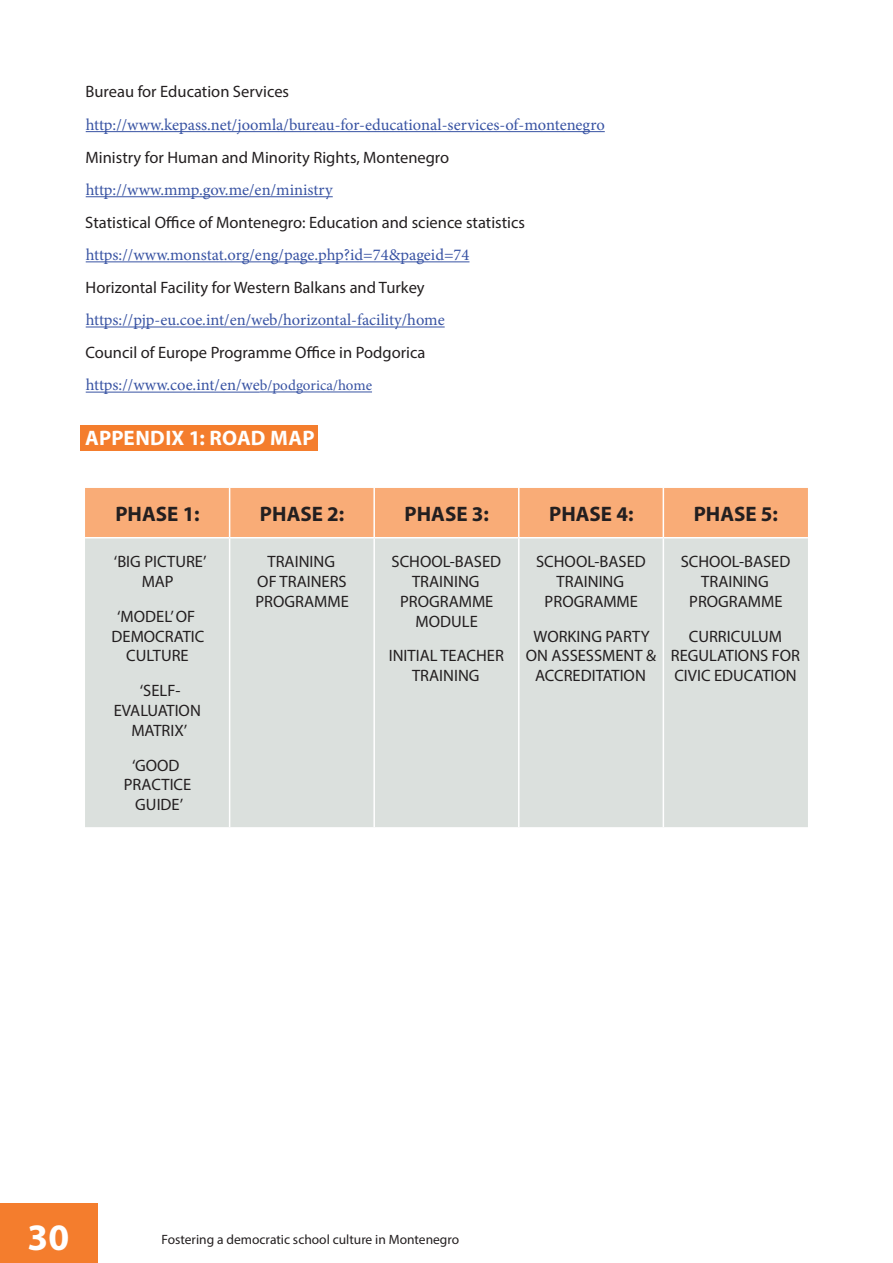
<style>
.page{position:relative;width:893px;height:1263px;background:#fff}
.page>*{position:absolute;margin:0;border:0;box-sizing:border-box;transform-origin:0 0}
.t1{font:700 37.5px "Myriad Pro";color:#fff}
.t2{font:700 21px "Myriad Pro";color:#231f20}
.t3{font:700 21px "Myriad Pro";letter-spacing:.01em;color:#fff}
.t4{font:16.5px/19.8px "Myriad Pro";color:#231f20;text-align:center}
.t5{font:16.5px "Minion Pro";color:#3853a3}
.t6{font:13.5px "Myriad Pro";color:#231f20}
.s1{font-size:15px}
</style>
<div class="page">
<div style="left:0;top:1203px;width:98px;height:60px;background:#f47d2d"></div>
<hr style="left:86px;top:131px;width:519px;height:1px;background:#3853a3">
<hr style="left:86px;top:196px;width:247px;height:1px;background:#3853a3">
<hr style="left:86px;top:261px;width:383px;height:1px;background:#3853a3">
<hr style="left:86px;top:327px;width:359px;height:1px;background:#3853a3">
<hr style="left:86px;top:392px;width:174px;height:1px;background:#3853a3">
<hr style="left:260px;top:392px;width:112px;height:1px;background:#3853a3">
<div style="left:81px;top:425px;width:237px;height:26px;background:#f47d2d"></div>
<div style="left:85px;top:488px;width:723px;height:49px;background:#f9ac77"></div>
<div style="left:85px;top:538px;width:723px;height:289px;background:#dbe0dd"></div>
<hr style="left:229px;top:488px;width:1px;height:49px;background:#fff">
<hr style="left:373px;top:488px;width:2px;height:49px;background:#fff">
<hr style="left:518px;top:488px;width:1px;height:49px;background:#fff">
<hr style="left:663px;top:488px;width:1px;height:49px;background:#fff">
<hr style="left:229px;top:538px;width:1px;height:289px;background:#fff">
<hr style="left:373px;top:538px;width:2px;height:289px;background:#fff">
<hr style="left:518px;top:538px;width:1px;height:289px;background:#fff">
<hr style="left:663px;top:538px;width:1px;height:289px;background:#fff">
<p class="t4" style="left:86px;top:82px;width:205px">Bureau for Education Services</p>
<p class="t5" style="left:86px;top:114px;width:521px">http://www.kepass.net/joomla/bureau-for-educational-services-of-montenegro</p>
<p class="t4" style="left:85px;top:147px;width:365px">Ministry for Human and Minority Rights, Montenegro</p>
<p class="t5" style="left:86px;top:179px;width:249px">http://www.mmp.gov.me/en/ministry</p>
<p class="t4" style="left:85px;top:212px;width:441px">Statistical Office of Montenegro: Education and science statistics</p>
<p class="t5" style="left:86px;top:244px;width:385px">https://www.monstat.org/eng/page.php?id=74&amp;pageid=74</p>
<p class="t4" style="left:86px;top:277px;width:341px">Horizontal Facility for Western Balkans and Turkey</p>
<p class="t5" style="left:86px;top:309px;width:360px">https://pjp-eu.coe.int/en/web/horizontal-facility/home</p>
<p class="t4" style="left:85px;top:342px;width:342px">Council of Europe Programme Office in Podgorica</p>
<p class="t5" style="left:86px;top:374px;width:288px">https://www.coe.int/en/we<span class="s1">b/podgorica/home</span></p>
<p class="t3" style="left:85px;top:425px;width:231px">APPENDIX 1: ROAD MAP</p>
<p class="t2" style="left:115px;top:500px;width:86px">PHASE 1:</p>
<p class="t2" style="left:260px;top:500px;width:86px">PHASE 2:</p>
<p class="t2" style="left:405px;top:500px;width:86px">PHASE 3:</p>
<p class="t2" style="left:549px;top:500px;width:86px">PHASE 4:</p>
<p class="t2" style="left:694px;top:500px;width:86px">PHASE 5:</p>
<p class="t4" style="left:114px;top:551px;width:94px">‘BIG PICTURE’<br>MAP</p>
<p class="t4" style="left:112px;top:606px;width:94px">‘MODEL’ OF<br>DEMOCRATIC<br>CULTURE</p>
<p class="t4" style="left:114px;top:680px;width:89px">‘SELF-<br>EVALUATION<br>MATRIX’</p>
<p class="t4" style="left:124px;top:755px;width:69px">‘GOOD<br>PRACTICE<br>GUIDE’</p>
<p class="t4" style="left:255px;top:551px;width:95px">TRAINING<br>OF TRAINERS<br>PROGRAMME</p>
<p class="t4" style="left:392px;top:551px;width:111px">SCHOOL-BASED<br>TRAINING<br>PROGRAMME<br>MODULE</p>
<p class="t4" style="left:389px;top:646px;width:117px">INITIAL TEACHER<br>TRAINING</p>
<p class="t4" style="left:536px;top:551px;width:111px">SCHOOL-BASED<br>TRAINING<br>PROGRAMME</p>
<p class="t4" style="left:526px;top:626px;width:132px">WORKING PARTY<br>ON ASSESSMENT &amp;<br>ACCREDITATION</p>
<p class="t4" style="left:681px;top:551px;width:111px">SCHOOL-BASED<br>TRAINING<br>PROGRAMME</p>
<p class="t4" style="left:671px;top:626px;width:131px">CURRICULUM<br>REGULATIONS FOR<br>CIVIC EDUCATION</p>
<h1 class="t1" style="left:28px;top:1213px;width:43px">30</h1>
<p class="t6" style="left:162px;top:1231px;width:299px">Fostering a democratic school culture in Montenegro</p>
</div>
